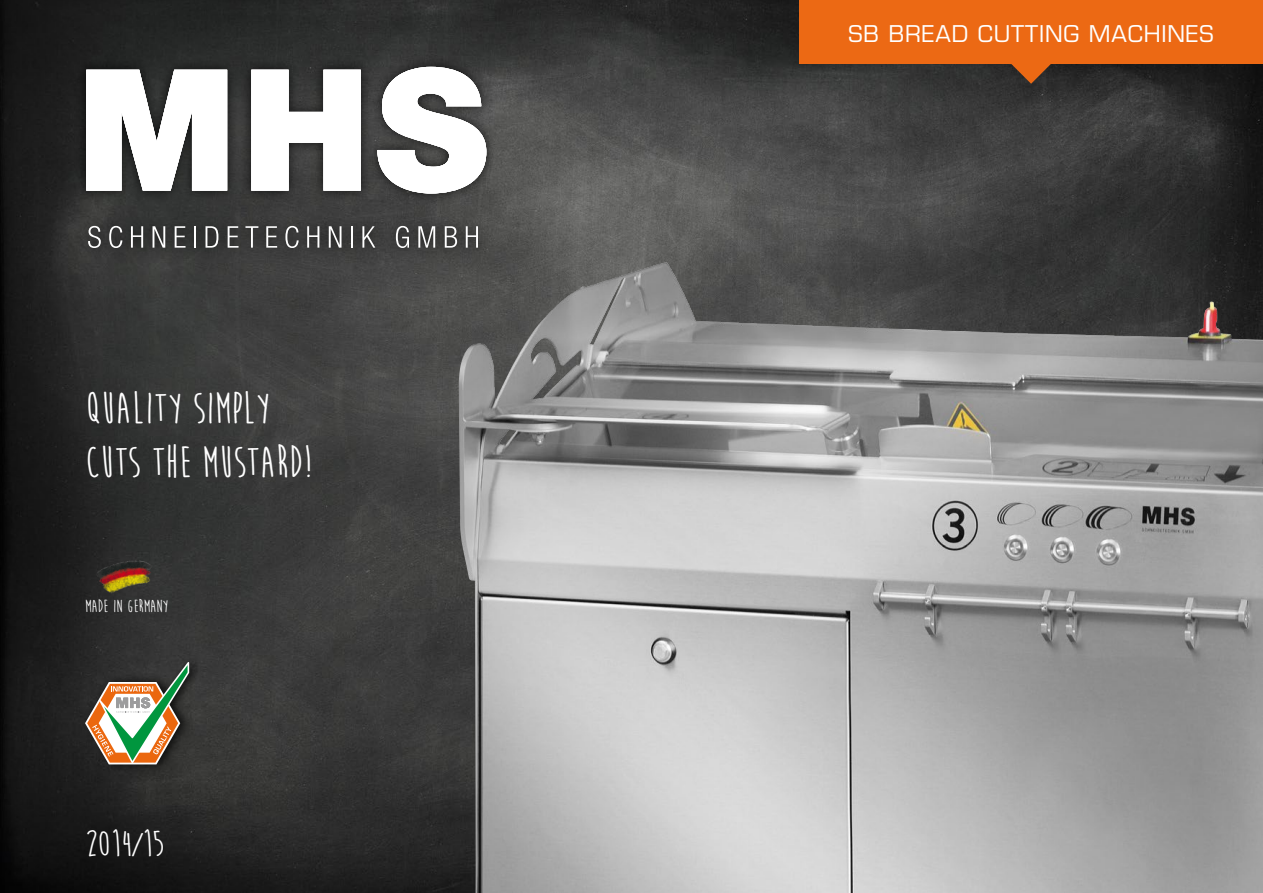
<style>
.page{position:relative;width:1263px;height:893px;background:#fff}
.page>*{position:absolute;margin:0;border:0;box-sizing:border-box;transform-origin:0 0}
.t1{font:700 45px/54px "Moon Flower";color:#fff}
.t2{font:700 37.5px "Moon Flower";color:#fff}
.t3{font:22.5px "Eurostile";letter-spacing:.04em;color:#fff}
.t4{font:700 18px "Moon Flower";color:#fff}
</style>
<div class="page">
<img style="left:0;top:0;width:1263px;height:893px">
<div style="left:74px;top:54px;width:425px;height:206px;background:#000;opacity:.75"></div>
<svg style="left:86px;top:67px;width:400px;height:126px"></svg>
<svg style="left:88px;top:226px;width:13px;height:22px"></svg>
<svg style="left:109px;top:226px;width:13px;height:22px"></svg>
<svg style="left:131px;top:226px;width:12px;height:22px"></svg>
<svg style="left:153px;top:226px;width:12px;height:22px"></svg>
<svg style="left:175px;top:226px;width:11px;height:22px"></svg>
<hr style="left:194px;top:226px;width:2px;height:22px;background:#fff">
<svg style="left:205px;top:226px;width:13px;height:22px"></svg>
<svg style="left:228px;top:226px;width:10px;height:22px"></svg>
<svg style="left:245px;top:226px;width:13px;height:22px"></svg>
<svg style="left:266px;top:226px;width:11px;height:22px"></svg>
<svg style="left:285px;top:226px;width:14px;height:22px"></svg>
<svg style="left:307px;top:226px;width:12px;height:22px"></svg>
<svg style="left:329px;top:226px;width:12px;height:22px"></svg>
<hr style="left:351px;top:226px;width:2px;height:22px;background:#fff">
<svg style="left:362px;top:226px;width:13px;height:22px"></svg>
<svg style="left:396px;top:226px;width:13px;height:22px"></svg>
<svg style="left:418px;top:226px;width:17px;height:22px"></svg>
<svg style="left:445px;top:226px;width:12px;height:22px"></svg>
<svg style="left:466px;top:226px;width:12px;height:22px"></svg>
<img style="left:86px;top:544px;width:77px;height:65px">
<div style="left:799px;top:0;width:464px;height:64px;background:#ec6914"></div>
<svg style="left:1011px;top:64px;width:40px;height:20px"></svg>
<img style="left:457px;top:262px;width:806px;height:631px">
<div style="left:81px;top:654px;width:121px;height:119px;background:#000;opacity:.75"></div>
<svg style="left:85px;top:662px;width:104px;height:102px"></svg>
<p class="t1" style="left:85px;top:382px;width:229px">QUALITY SIMPLY<br>CUTS THE MUSTARD!</p>
<p class="t4" style="left:85px;top:597px;width:85px">MADE IN GERMANY</p>
<p class="t2" style="left:85px;top:824px;width:81px">2014/15</p>
<p class="t3" style="left:848px;top:20px;width:367px">SB BREAD CUTTING MACHINES</p>
</div>
